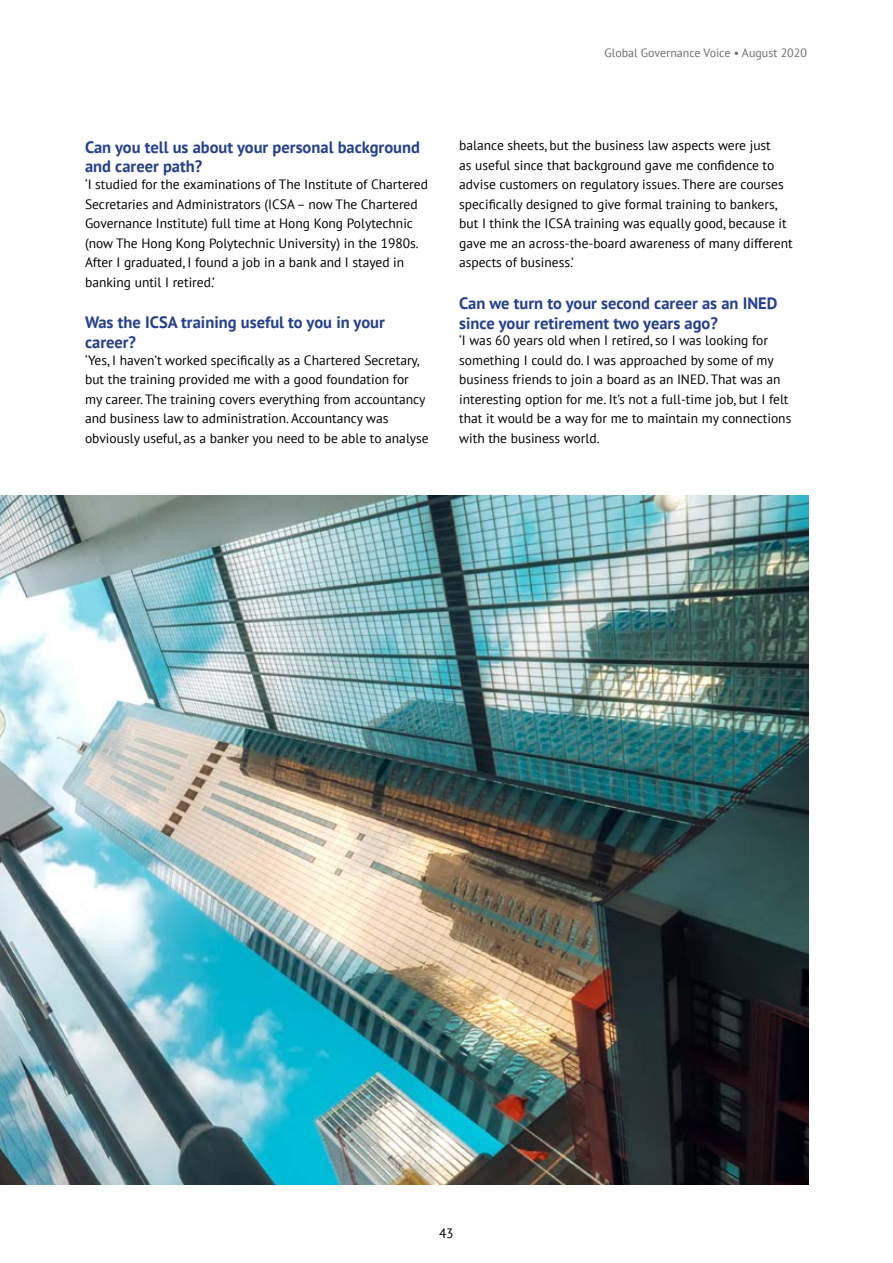
<style>
.page{position:relative;width:893px;height:1263px;background:#fff}
.page>*{position:absolute;margin:0;border:0;box-sizing:border-box;transform-origin:0 0}
.t1{font:700 16.5px/19.5px "PT Sans";color:#25408f}
.t2{font:13.5px/19.5px "PT Sans";color:#000}
.t3{font:12px "PT Sans";color:#6d6e71}
</style>
<div class="page">
<img style="left:0;top:495px;width:809px;height:689px">
<p class="t3" style="left:604px;top:46px;width:204px">Global Governance Voice • August 2020</p>
<p class="t1" style="left:85px;top:137px;width:336px">Can you tell us about your personal background and career path?</p>
<p class="t2" style="left:85px;top:174px;width:344px">‘I studied for the examinations of The Institute of Chartered Secretaries and Administrators (ICSA – now The Chartered Governance Institute) full time at Hong Kong Polytechnic (now The Hong Kong Polytechnic University) in the 1980s.<br>After I graduated, I found a job in a bank and I stayed in banking until I retired.’</p>
<p class="t1" style="left:85px;top:312px;width:301px">Was the ICSA training useful to you in your career?</p>
<p class="t2" style="left:85px;top:350px;width:345px">‘Yes, I haven’t worked specifically as a Chartered Secretary, but the training provided me with a good foundation for my career. The training covers everything from accountancy and business law to administration. Accountancy was obviously useful, as a banker you need to be able to analyse</p>
<p class="t2" style="left:459px;top:136px;width:335px">balance sheets, but the business law aspects were just<br>as useful since that background gave me confidence to advise customers on regulatory issues. There are courses specifically designed to give formal training to bankers, but I think the ICSA training was equally good, because it gave me an across-the-board awareness of many different aspects of business.’</p>
<p class="t1" style="left:459px;top:293px;width:320px">Can we turn to your second career as an INED since your retirement two years ago?</p>
<p class="t2" style="left:459px;top:331px;width:334px">‘I was 60 years old when I retired, so I was looking for something I could do. I was approached by some of my business friends to join a board as an INED. That was an interesting option for me. It’s not a full-time job, but I felt that it would be a way for me to maintain my connections with the business world.</p>
<p class="t2" style="left:439px;top:1223px;width:16px">43</p>
</div>
